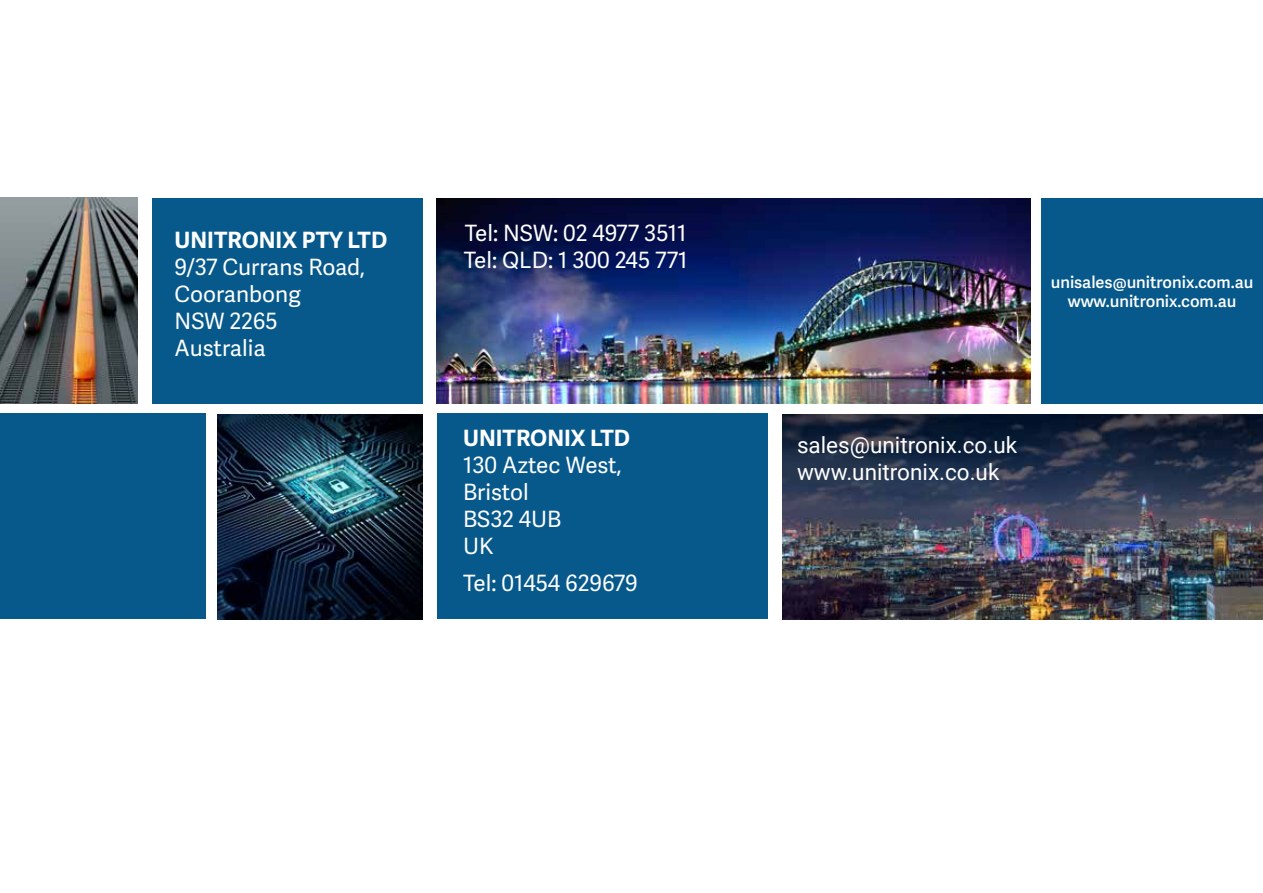
<style>
.page{position:relative;width:1263px;height:893px;background:#fff}
.page>*{position:absolute;margin:0;border:0;box-sizing:border-box;transform-origin:0 0}
.t1{font:22.5px/27px "Adelle Sans";color:#fff}
.t2{font:22.5px/27px "Roboto";color:#fff}
.t3{font:700 22.5px "Adelle Sans";color:#fff}
.t4{font:600 16.5px/19.8px "Adelle Sans";color:#fff;text-align:center}
</style>
<div class="page">
<img style="left:437px;top:198px;width:594px;height:206px">
<div style="left:0;top:414px;width:205px;height:205px;background:#07598c"></div>
<div style="left:437px;top:414px;width:330px;height:205px;background:#07598c"></div>
<img style="left:217px;top:414px;width:206px;height:206px">
<div style="left:152px;top:198px;width:271px;height:206px;background:#07598c"></div>
<div style="left:1041px;top:198px;width:221px;height:206px;background:#07598c"></div>
<img style="left:782px;top:414px;width:481px;height:205px">
<img style="left:0;top:198px;width:138px;height:205px">
<p class="t3" style="left:175px;top:226px;width:214px">UNITRONIX PTY LTD</p>
<p class="t1" style="left:175px;top:254px;width:192px">9/37 Currans Road,<br>Cooranbong<br>NSW 2265<br>Australia</p>
<p class="t1" style="left:464px;top:220px;width:225px">Tel: NSW: 02 4977 3511<br>Tel: QLD: 1 300 245 771</p>
<p class="t3" style="left:463px;top:424px;width:168px">UNITRONIX LTD</p>
<p class="t1" style="left:463px;top:452px;width:160px">130 Aztec West,<br>Bristol<br>BS32 4UB<br>UK</p>
<p class="t1" style="left:463px;top:571px;width:176px">Tel: 01454 629679</p>
<p class="t4" style="left:1051px;top:272px;width:204px">unisales@unitronix.com.au www.unitronix.com.au</p>
<p class="t2" style="left:797px;top:431px;width:222px">sales@unitronix.co.uk www.unitronix.co.uk</p>
</div>
